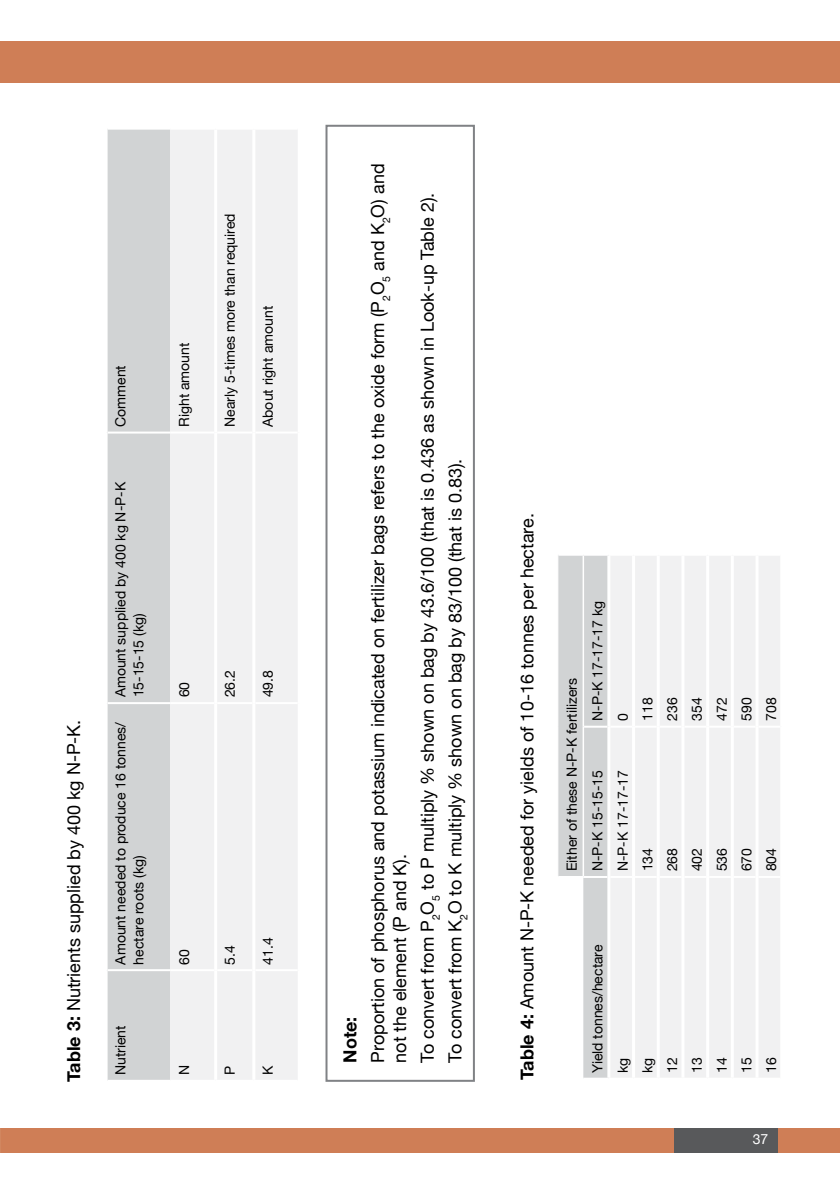
<style>
.page{position:relative;width:840px;height:1191px;background:#fff}
.page>*{position:absolute;margin:0;border:0;box-sizing:border-box;transform-origin:0 0}
.t1{font:18px/27.6px "Helvetica Neue";color:#000}
.t2{font:14px/18px "Helvetica Neue";color:#000}
.t3{font:14px "Helvetica Neue";color:#fff}
.t4{font:10.4px "Helvetica Neue";color:#000}
.s1{font-weight:700}
</style>
<div class="page">
<div style="left:0;top:1128px;width:839px;height:24px;background:#cf7e56"></div>
<div style="left:0;top:41px;width:839px;height:42px;background:#cf7e56"></div>
<div style="left:674px;top:1128px;width:103px;height:24px;background:#58595b"></div>
<div style="left:325px;top:125px;width:149px;height:956px;border:2px solid #808285"></div>
<svg style="left:107px;top:130px;width:63px;height:949px;background:#d4d5d6"></svg>
<div style="left:170px;top:130px;width:127px;height:949px;background:#f1f1f2"></div>
<hr style="left:107px;top:969px;width:63px;height:2px;background:#fff">
<hr style="left:107px;top:702px;width:63px;height:2px;background:#fff">
<hr style="left:107px;top:431px;width:63px;height:2px;background:#fff">
<hr style="left:170px;top:969px;width:44px;height:2px;background:#fff">
<hr style="left:170px;top:702px;width:44px;height:2px;background:#fff">
<hr style="left:170px;top:431px;width:44px;height:2px;background:#fff">
<hr style="left:217px;top:969px;width:35px;height:2px;background:#fff">
<hr style="left:217px;top:702px;width:35px;height:2px;background:#fff">
<hr style="left:217px;top:431px;width:35px;height:2px;background:#fff">
<hr style="left:255px;top:969px;width:42px;height:2px;background:#fff">
<hr style="left:255px;top:702px;width:42px;height:2px;background:#fff">
<hr style="left:255px;top:431px;width:42px;height:2px;background:#fff">
<hr style="left:214px;top:970px;width:3px;height:109px;background:#fff">
<hr style="left:214px;top:703px;width:3px;height:267px;background:#fff">
<hr style="left:214px;top:432px;width:3px;height:271px;background:#fff">
<hr style="left:214px;top:130px;width:3px;height:302px;background:#fff">
<hr style="left:252px;top:970px;width:3px;height:109px;background:#fff">
<hr style="left:252px;top:703px;width:3px;height:267px;background:#fff">
<hr style="left:252px;top:432px;width:3px;height:271px;background:#fff">
<hr style="left:252px;top:130px;width:3px;height:302px;background:#fff">
<svg style="left:558px;top:556px;width:49px;height:521px"></svg>
<div style="left:611px;top:556px;width:168px;height:521px;background:#f1f1f2"></div>
<hr style="left:558px;top:876px;width:25px;height:2px;background:#fff">
<hr style="left:583px;top:876px;width:24px;height:2px;background:#fff">
<hr style="left:583px;top:725px;width:24px;height:2px;background:#fff">
<hr style="left:610px;top:876px;width:21px;height:2px;background:#fff">
<hr style="left:610px;top:725px;width:21px;height:2px;background:#fff">
<hr style="left:634px;top:876px;width:22px;height:2px;background:#fff">
<hr style="left:634px;top:725px;width:22px;height:2px;background:#fff">
<hr style="left:659px;top:876px;width:22px;height:2px;background:#fff">
<hr style="left:659px;top:725px;width:22px;height:2px;background:#fff">
<hr style="left:684px;top:876px;width:21px;height:2px;background:#fff">
<hr style="left:684px;top:725px;width:21px;height:2px;background:#fff">
<hr style="left:708px;top:876px;width:22px;height:2px;background:#fff">
<hr style="left:708px;top:725px;width:22px;height:2px;background:#fff">
<hr style="left:733px;top:876px;width:22px;height:2px;background:#fff">
<hr style="left:733px;top:725px;width:22px;height:2px;background:#fff">
<hr style="left:758px;top:876px;width:21px;height:2px;background:#fff">
<hr style="left:758px;top:725px;width:21px;height:2px;background:#fff">
<hr style="left:582px;top:726px;width:1px;height:150px;background:#fff">
<hr style="left:582px;top:556px;width:1px;height:170px;background:#fff">
<hr style="left:631px;top:877px;width:3px;height:200px;background:#fff">
<hr style="left:631px;top:726px;width:3px;height:151px;background:#fff">
<hr style="left:631px;top:556px;width:3px;height:170px;background:#fff">
<hr style="left:656px;top:877px;width:3px;height:200px;background:#fff">
<hr style="left:656px;top:726px;width:3px;height:151px;background:#fff">
<hr style="left:656px;top:556px;width:3px;height:170px;background:#fff">
<hr style="left:681px;top:877px;width:3px;height:200px;background:#fff">
<hr style="left:681px;top:726px;width:3px;height:151px;background:#fff">
<hr style="left:681px;top:556px;width:3px;height:170px;background:#fff">
<hr style="left:705px;top:877px;width:3px;height:200px;background:#fff">
<hr style="left:705px;top:726px;width:3px;height:151px;background:#fff">
<hr style="left:705px;top:556px;width:3px;height:170px;background:#fff">
<hr style="left:730px;top:877px;width:3px;height:200px;background:#fff">
<hr style="left:730px;top:726px;width:3px;height:151px;background:#fff">
<hr style="left:730px;top:556px;width:3px;height:170px;background:#fff">
<hr style="left:755px;top:877px;width:3px;height:200px;background:#fff">
<hr style="left:755px;top:726px;width:3px;height:151px;background:#fff">
<hr style="left:755px;top:556px;width:3px;height:170px;background:#fff">
<p class="t1" style="left:59px;top:1081px;width:364px;rotate:-90deg"><span class="s1">Table 3:</span> Nutrients supplied by 400 kg N-P-K.</p>
<p class="t2" style="left:111px;top:427px;width:63px;rotate:-90deg">Comment</p>
<p class="t2" style="left:111px;top:697px;width:217px;rotate:-90deg">Amount supplied by 400 kg N-P-K<br>15-15-15 (kg)</p>
<p class="t2" style="left:111px;top:964px;width:244px;rotate:-90deg">Amount needed to produce 16 tonnes/ hectare roots (kg)</p>
<p class="t2" style="left:111px;top:1075px;width:51px;rotate:-90deg">Nutrient</p>
<p class="t2" style="left:175px;top:427px;width:86px;rotate:-90deg">Right amount</p>
<p class="t2" style="left:220px;top:427px;width:215px;rotate:-90deg">Nearly 5-times more than required</p>
<p class="t2" style="left:258px;top:427px;width:122px;rotate:-90deg">About right amount</p>
<p class="t2" style="left:175px;top:697px;width:17px;rotate:-90deg">60</p>
<p class="t2" style="left:220px;top:697px;width:29px;rotate:-90deg">26.2</p>
<p class="t2" style="left:258px;top:697px;width:29px;rotate:-90deg">49.8</p>
<p class="t2" style="left:175px;top:964px;width:17px;rotate:-90deg">60</p>
<p class="t2" style="left:220px;top:964px;width:21px;rotate:-90deg">5.4</p>
<p class="t2" style="left:258px;top:964px;width:29px;rotate:-90deg">41.4</p>
<p class="t2" style="left:175px;top:1075px;width:12px;rotate:-90deg">N</p>
<p class="t2" style="left:220px;top:1075px;width:11px;rotate:-90deg">P</p>
<p class="t2" style="left:258px;top:1075px;width:11px;rotate:-90deg">K</p>
<p class="t1" style="left:336px;top:1062px;width:900px;rotate:-90deg"><span class="s1">Note:<br></span>Proportion of phosphorus and potassium indicated on fertilizer bags refers to the oxide form (P O<sub>2</sub> <sub>5</sub> and K O) and</p>
<p class="t1" style="left:385px;top:1062px;width:871px;rotate:-90deg">not the element (P and K).<br>To convert from P O<sub>2</sub> <sub>5</sub> to P multiply % shown on bag by 43.6/100 (that is 0.436 as shown in Look-up Table 2).<br>To convert from K O to K multiply % shown on bag by 83/100 (that is 0.83).</p>
<p class="t4" style="left:380px;top:223px;width:7px;rotate:-90deg">2</p>
<p class="t4" style="left:457px;top:920px;width:7px;rotate:-90deg">2</p>
<p class="t1" style="left:512px;top:1079px;width:568px;rotate:-90deg"><span class="s1">Table 4:</span> Amount N-P-K needed for yields of 10-16 tonnes per hectare.</p>
<p class="t2" style="left:562px;top:871px;width:195px;rotate:-90deg">Either of these N-P-K fertilizers</p>
<p class="t2" style="left:588px;top:721px;width:122px;rotate:-90deg">N-P-K 17-17-17 kg</p>
<p class="t2" style="left:613px;top:721px;width:9px;rotate:-90deg">0</p>
<p class="t2" style="left:638px;top:721px;width:25px;rotate:-90deg">118</p>
<p class="t2" style="left:662px;top:721px;width:25px;rotate:-90deg">236</p>
<p class="t2" style="left:687px;top:721px;width:25px;rotate:-90deg">354</p>
<p class="t2" style="left:712px;top:721px;width:25px;rotate:-90deg">472</p>
<p class="t2" style="left:736px;top:721px;width:25px;rotate:-90deg">590</p>
<p class="t2" style="left:761px;top:721px;width:25px;rotate:-90deg">708</p>
<p class="t2" style="left:588px;top:871px;width:102px;rotate:-90deg">N-P-K 15-15-15</p>
<p class="t2" style="left:613px;top:871px;width:102px;rotate:-90deg">N-P-K 17-17-17</p>
<p class="t2" style="left:638px;top:871px;width:25px;rotate:-90deg">134</p>
<p class="t2" style="left:662px;top:871px;width:25px;rotate:-90deg">268</p>
<p class="t2" style="left:687px;top:871px;width:25px;rotate:-90deg">402</p>
<p class="t2" style="left:712px;top:871px;width:25px;rotate:-90deg">536</p>
<p class="t2" style="left:736px;top:871px;width:25px;rotate:-90deg">670</p>
<p class="t2" style="left:761px;top:871px;width:25px;rotate:-90deg">804</p>
<p class="t2" style="left:588px;top:1073px;width:130px;rotate:-90deg">Yield tonnes/hectare</p>
<p class="t2" style="left:613px;top:1073px;width:17px;rotate:-90deg">kg</p>
<p class="t2" style="left:638px;top:1073px;width:17px;rotate:-90deg">kg</p>
<p class="t2" style="left:662px;top:1073px;width:17px;rotate:-90deg">12</p>
<p class="t2" style="left:687px;top:1073px;width:17px;rotate:-90deg">13</p>
<p class="t2" style="left:712px;top:1073px;width:17px;rotate:-90deg">14</p>
<p class="t2" style="left:736px;top:1073px;width:17px;rotate:-90deg">15</p>
<p class="t2" style="left:761px;top:1073px;width:17px;rotate:-90deg">16</p>
<p class="t3" style="left:752px;top:1130px;width:17px">37</p>
</div>
